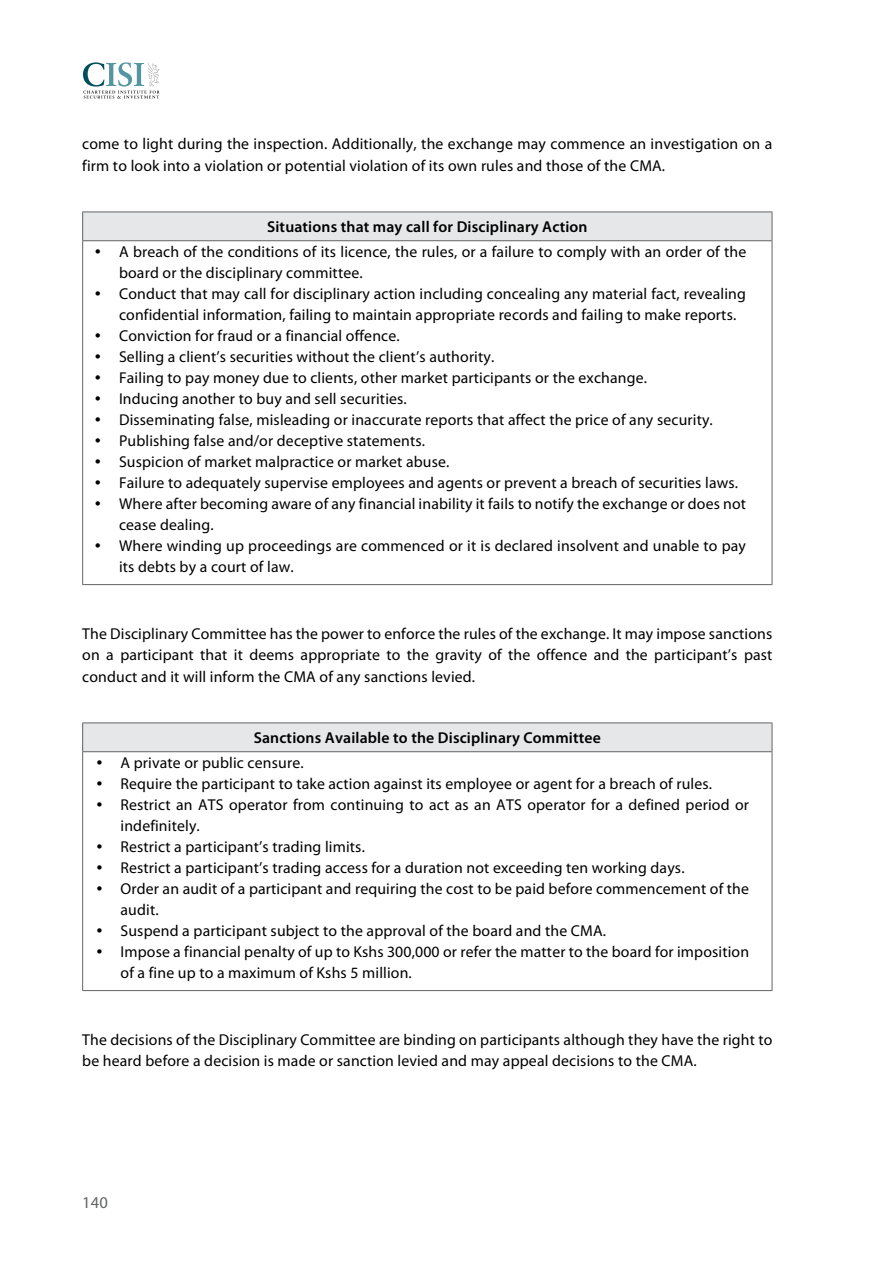
<style>
.page{position:relative;width:893px;height:1263px;background:#fff}
.page>*{position:absolute;margin:0;border:0;box-sizing:border-box;transform-origin:0 0}
.t1{font:16.5px "Myriad Pro";color:#636466}
.t2{font:15.75px/21px "Myriad Pro";letter-spacing:.01em;color:#000}
.t3{font:600 15.75px "Myriad Pro";letter-spacing:.01em;color:#000}
.s1{font-family:"Century Oldstyle BT";font-size:15px}
</style>
<div class="page">
<svg style="left:83px;top:62px;width:77px;height:37px"></svg>
<div style="left:83px;top:212px;width:689px;height:29px;background:#e6e7e8"></div>
<hr style="left:82px;top:212px;width:690px;height:1px;background:#636466">
<svg style="left:82px;top:212px;width:1px;height:28px"></svg>
<svg style="left:772px;top:212px;width:1px;height:28px"></svg>
<hr style="left:82px;top:240px;width:690px;height:1px;background:#636466">
<hr style="left:82px;top:241px;width:1px;height:343px;background:#636466">
<hr style="left:772px;top:241px;width:1px;height:343px;background:#636466">
<hr style="left:82px;top:584px;width:690px;height:1px;background:#636466">
<div style="left:83px;top:723px;width:689px;height:29px;background:#e6e7e8"></div>
<hr style="left:82px;top:722px;width:690px;height:1px;background:#636466">
<svg style="left:82px;top:723px;width:1px;height:28px"></svg>
<svg style="left:772px;top:723px;width:1px;height:28px"></svg>
<hr style="left:82px;top:751px;width:690px;height:1px;background:#636466">
<hr style="left:82px;top:752px;width:1px;height:238px;background:#636466">
<hr style="left:772px;top:752px;width:1px;height:238px;background:#636466">
<hr style="left:82px;top:990px;width:690px;height:1px;background:#636466">
<p class="t2" style="left:82px;top:133px;width:692px;line-height:21.8px">come to light during the inspection. Additionally, the exchange may commence an investigation on a firm to look into a violation or potential violation of its own rules and those of the CMA.</p>
<p class="t3" style="left:267px;top:217px;width:322px">Situations that may call for Disciplinary Action</p>
<p class="t2" style="left:119px;top:241px;width:629px;text-indent:-26px"><span class="s1">•</span> A breach of the conditions of its licence, the rules, or a failure to comply with an order of the board or the disciplinary committee.</p>
<p class="t2" style="left:119px;top:283px;width:628px;text-indent:-26px"><span class="s1">•</span> Conduct that may call for disciplinary action including concealing any material fact, revealing confidential information, failing to maintain appropriate records and failing to make reports.</p>
<p class="t2" style="left:94px;top:325px;width:308px"><span class="s1">•</span> Conviction for fraud or a financial offence.</p>
<p class="t2" style="left:94px;top:346px;width:402px"><span class="s1">•</span> Selling a client’s securities without the client’s authority.</p>
<p class="t2" style="left:94px;top:367px;width:555px"><span class="s1">•</span> Failing to pay money due to clients, other market participants or the exchange.</p>
<p class="t2" style="left:94px;top:388px;width:315px"><span class="s1">•</span> Inducing another to buy and sell securities.</p>
<p class="t2" style="left:94px;top:409px;width:621px"><span class="s1">•</span> Disseminating false, misleading or inaccurate reports that affect the price of any security.</p>
<p class="t2" style="left:94px;top:430px;width:333px"><span class="s1">•</span> Publishing false and/or deceptive statements.</p>
<p class="t2" style="left:94px;top:451px;width:357px"><span class="s1">•</span> Suspicion of market malpractice or market abuse.</p>
<p class="t2" style="left:94px;top:472px;width:646px"><span class="s1">•</span> Failure to adequately supervise employees and agents or prevent a breach of securities laws.</p>
<p class="t2" style="left:119px;top:493px;width:629px;text-indent:-26px"><span class="s1">•</span> Where after becoming aware of any financial inability it fails to notify the exchange or does not cease dealing.</p>
<p class="t2" style="left:119px;top:535px;width:628px;text-indent:-26px"><span class="s1">•</span> Where winding up proceedings are commenced or it is declared insolvent and unable to pay its debts by a court of law.</p>
<p class="t2" style="left:82px;top:622px;width:692px;line-height:21.8px;text-align:justify">The Disciplinary Committee has the power to enforce the rules of the exchange. It may impose sanctions on a participant that it deems appropriate to the gravity of the offence and the participant’s past conduct and it will inform the CMA of any sanctions levied.</p>
<p class="t3" style="left:254px;top:728px;width:349px">Sanctions Available to the Disciplinary Committee</p>
<p class="t2" style="left:95px;top:752px;width:210px"><span class="s1">•</span> A private or public censure.</p>
<p class="t2" style="left:95px;top:773px;width:619px"><span class="s1">•</span> Require the participant to take action against its employee or agent for a breach of rules.</p>
<p class="t2" style="left:121px;top:794px;width:630px;text-indent:-26px"><span class="s1">•</span> Restrict an ATS operator from continuing to act as an ATS operator for a defined period or indefinitely.</p>
<p class="t2" style="left:95px;top:836px;width:271px"><span class="s1">•</span> Restrict a participant’s trading limits.</p>
<p class="t2" style="left:95px;top:857px;width:591px"><span class="s1">•</span> Restrict a participant’s trading access for a duration not exceeding ten working days.</p>
<p class="t2" style="left:121px;top:878px;width:630px;text-indent:-26px"><span class="s1">•</span> Order an audit of a participant and requiring the cost to be paid before commencement of the audit.</p>
<p class="t2" style="left:95px;top:920px;width:513px"><span class="s1">•</span> Suspend a participant subject to the approval of the board and the CMA.</p>
<p class="t2" style="left:121px;top:941px;width:630px;text-indent:-26px"><span class="s1">•</span> Impose a financial penalty of up to Kshs 300,000 or refer the matter to the board for imposition of a fine up to a maximum of Kshs 5 million.</p>
<p class="t2" style="left:82px;top:1028px;width:692px;line-height:21.8px">The decisions of the Disciplinary Committee are binding on participants although they have the right to be heard before a decision is made or sanction levied and may appeal decisions to the CMA.</p>
<p class="t1" style="left:82px;top:1193px;width:27px">140</p>
</div>
